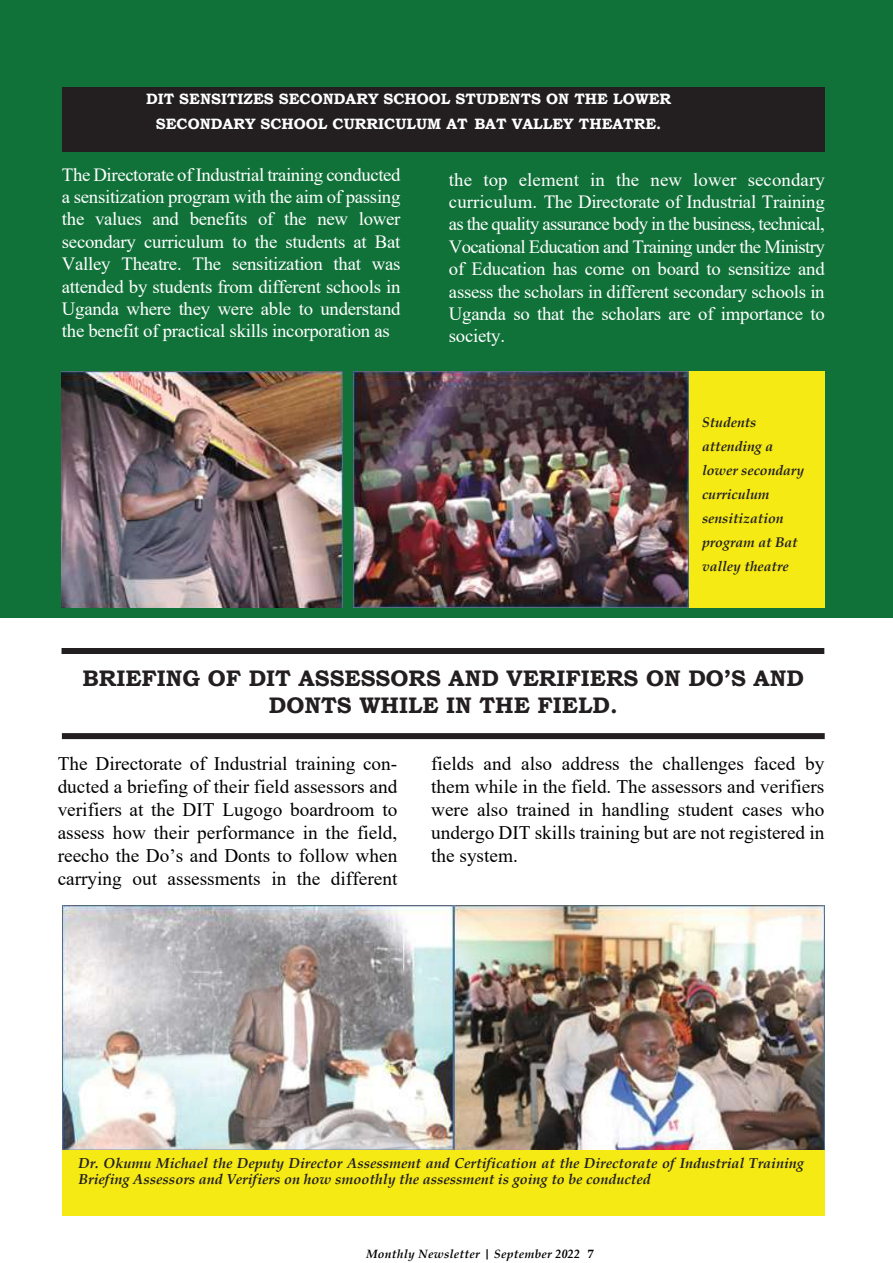
<style>
.page{position:relative;width:893px;height:1263px;background:#fff}
.page>*{position:absolute;margin:0;border:0;box-sizing:border-box;transform-origin:0 0}
.t1{font:700 22.5px/27px "Bookman Old Style";color:#231f20;text-align:center}
.t2{font:19.05px/23px "Times New Roman";color:#000;text-align:justify}
.t3{font:18.6px/22.4px "Times New Roman";letter-spacing:-.015em;color:#fff;text-align:justify}
.t4{font:700 15px/24.3px "Bookman Old Style";color:#fff;text-align:center}
.t5{font:italic 700 14.4px/15.9px "Book Antiqua";color:#231f20}
.t6{font:italic 700 13.95px/24px "Book Antiqua";color:#231f20}
.t7{font:italic 700 12px "Book Antiqua";letter-spacing:.025em;color:#000}
.s1{font-style:normal}
</style>
<div class="page">
<div style="left:0;top:0;width:893px;height:617px;background:#107239"></div>
<div style="left:686px;top:371px;width:139px;height:237px;background:#f5ea14"></div>
<div style="left:62px;top:87px;width:763px;height:65px;background:#231f20"></div>
<img style="left:62px;top:371px;width:280px;height:237px">
<img style="left:353px;top:371px;width:336px;height:237px">
<div style="left:62px;top:733px;width:763px;height:6px;background:#231f20"></div>
<div style="left:62px;top:648px;width:762px;height:6px;background:#231f20"></div>
<img style="left:62px;top:905px;width:763px;height:245px">
<div style="left:62px;top:1150px;width:763px;height:65px;background:#f5ea14"></div>
<p class="t4" style="left:146px;top:87px;width:527px">DIT SENSITIZES SECONDARY SCHOOL STUDENTS ON THE LOWER<br>SECONDARY SCHOOL CURRICULUM AT BAT VALLEY THEATRE.</p>
<p class="t3" style="left:62px;top:163px;width:340px">The Directorate of Industrial training conducted a sensitization program with the aim of passing the values and benefits of the new lower secondary curriculum to the students at Bat Valley Theatre. The sensitization that was attended by students from different schools in Uganda where they were able to understand the benefit of practical skills incorporation as</p>
<p class="t3" style="left:449px;top:168px;width:377px">the top element in the new lower secondary curriculum. The Directorate of Industrial Training as the quality assurance body in the business, technical, Vocational Education and Training under the Ministry of Education has come on board to sensitize and assess the scholars in different secondary schools in Uganda so that the scholars are of importance to society.</p>
<p class="t6" style="left:702px;top:410px;width:104px">Students attending a lower secondary curriculum sensitization program at Bat valley theatre</p>
<p class="t1" style="left:83px;top:664px;width:723px">BRIEFING OF DIT ASSESSORS AND VERIFIERS ON DO’S AND<br>DONTS WHILE IN THE FIELD.</p>
<p class="t2" style="left:58px;top:752px;width:341px">The Directorate of Industrial training con&shy;ducted a briefing of their field assessors and verifiers at the DIT Lugogo boardroom to assess how their performance in the field, reecho the Do’s and Donts to follow when carrying out assessments in the different</p>
<p class="t2" style="left:431px;top:752px;width:395px">fields and also address the challenges faced by them while in the field. The assessors and verifiers were also trained in handling student cases who undergo DIT skills training but are not registered in the system.</p>
<p class="t5" style="left:79px;top:1155px;width:727px">Dr. Okumu Michael the Deputy Director Assessment and Certification at the Directorate of Industrial Training<br>Briefing Assessors and Verifiers on how smoothly the assessment is going to be conducted</p>
<p class="t7" style="left:366px;top:1245px;width:229px">Monthly Newsletter | September 2022 <span class="s1">7</span></p>
</div>
